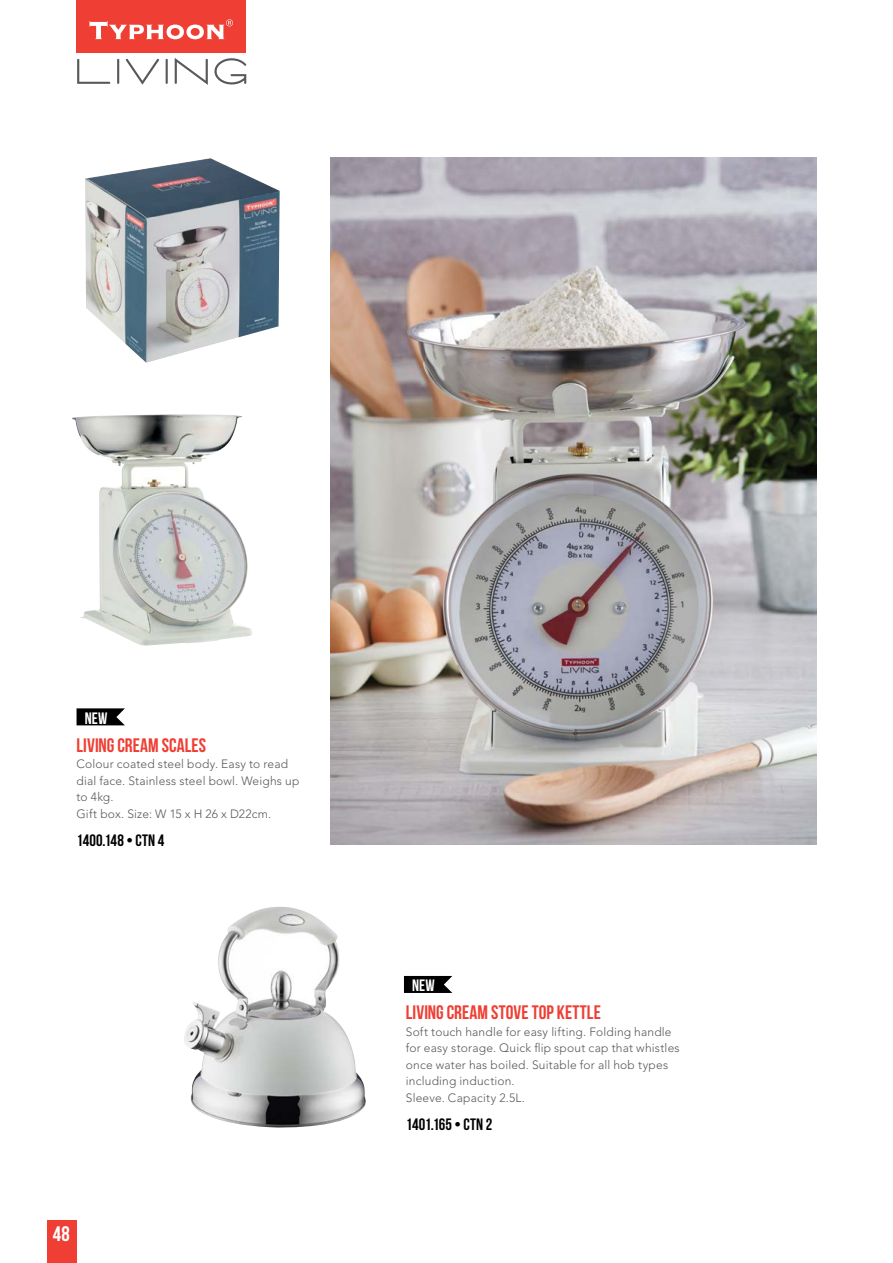
<style>
.page{position:relative;width:893px;height:1263px;background:#fff}
.page>*{position:absolute;margin:0;border:0;box-sizing:border-box;transform-origin:0 0}
.t1{font:21px "Bebas Neue";color:#fff}
.t2{font:700 19.5px "Bebas Neue";letter-spacing:.005em;color:#ef3e33}
.t3{font:700 16.5px "Bebas Neue";letter-spacing:.005em;color:#000}
.t4{font:16.5px "Bebas Neue";letter-spacing:.005em;color:#fff}
.t5{font:300 12px/16.5px "Avenir LT";letter-spacing:.015em;color:#58595b}
</style>
<div class="page">
<div style="left:47px;top:1220px;width:30px;height:43px;background:#ef3e33"></div>
<div style="left:77px;top:0;width:168px;height:53px;background:#ef3e33"></div>
<svg style="left:89px;top:19px;width:144px;height:20px"></svg>
<svg style="left:77px;top:59px;width:33px;height:25px"></svg>
<hr style="left:117px;top:59px;width:2px;height:25px;background:#58595b">
<svg style="left:126px;top:59px;width:33px;height:26px"></svg>
<hr style="left:166px;top:59px;width:2px;height:25px;background:#58595b">
<svg style="left:175px;top:58px;width:33px;height:27px"></svg>
<svg style="left:214px;top:58px;width:32px;height:26px"></svg>
<img style="left:184px;top:906px;width:182px;height:222px">
<img style="left:85px;top:158px;width:195px;height:205px">
<img style="left:72px;top:414px;width:180px;height:232px">
<svg style="left:77px;top:708px;width:48px;height:17px"></svg>
<svg style="left:404px;top:976px;width:48px;height:17px"></svg>
<img style="left:331px;top:158px;width:485px;height:686px">
<h3 class="t4" style="left:85px;top:709px;width:24px">NEW</h3>
<h2 class="t2" style="left:77px;top:734px;width:14px">LIVING</h2>
<h2 class="t2" style="left:118px;top:734px;width:17px">CREAM</h2>
<h2 class="t2" style="left:162px;top:734px;width:16px">SCALES</h2>
<p class="t5" style="left:77px;top:756px;width:224px">Colour coated steel body. Easy to read dial face. Stainless steel bowl. Weighs up to 4kg.<br>Gift box. Size: W 15 x H 26 x D22cm.</p>
<h3 class="t3" style="left:77px;top:831px;width:89px">1400.148 • CTN 4</h3>
<h1 class="t1" style="left:53px;top:1222px;width:18px">48</h1>
<h3 class="t4" style="left:412px;top:976px;width:24px">NEW</h3>
<h2 class="t2" style="left:406px;top:1002px;width:14px">LIVING</h2>
<h2 class="t2" style="left:447px;top:1002px;width:17px">CREAM</h2>
<h2 class="t2" style="left:491px;top:1002px;width:16px">STOVE</h2>
<h2 class="t2" style="left:532px;top:1002px;width:42px">TOP KETTLE</h2>
<p class="t5" style="left:406px;top:1023px;width:275px">Soft touch handle for easy lifting. Folding handle for easy storage. Quick flip spout cap that whistles once water has boiled. Suitable for all hob types including induction.<br>Sleeve. Capacity 2.5L.</p>
<h3 class="t3" style="left:406px;top:1115px;width:88px">1401.165 • CTN 2</h3>
</div>
